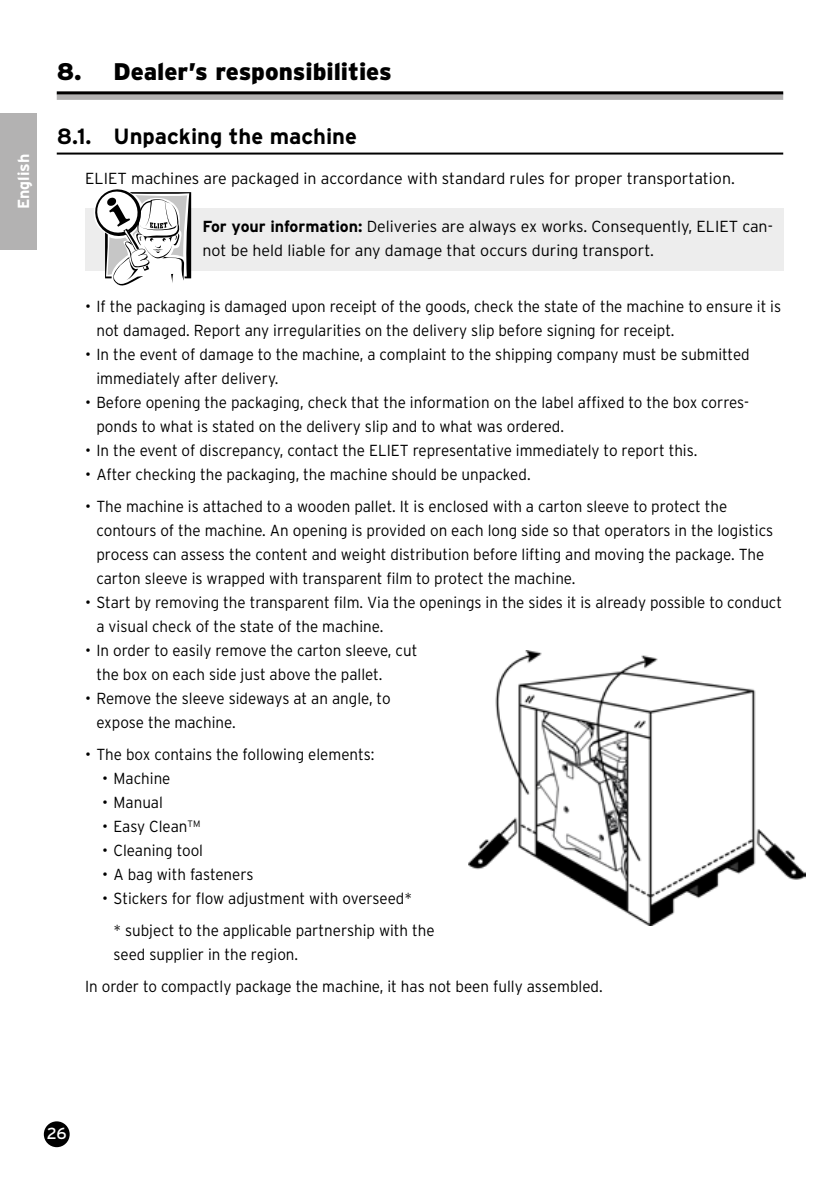
<style>
.page{position:relative;width:840px;height:1191px;background:#fff}
.page>*{position:absolute;margin:0;border:0;box-sizing:border-box;transform-origin:0 0}
.t1{font:900 24px "Interstate";color:#000}
.t2{font:700 22px "Interstate";color:#000}
.t3{font:300 16px/24px "Interstate";color:#000}
.t4{font:300 16px/32px "Interstate";color:#000;scale:.95 1}
.t5{font:700 16px "Interstate";color:#fff}
.t6{font:16px "Interstate";color:#fff}
.s1{font-weight:700}
</style>
<div class="page">
<div style="left:45px;top:1122px;width:24px;height:24px;background:#000;border-radius:50%"></div>
<div style="left:44px;top:1121px;width:26px;height:26px;border:2px solid #000;border-radius:50%"></div>
<div style="left:0;top:113px;width:37px;height:136px;background:#b3b2b2"></div>
<div style="left:57px;top:94px;width:725px;height:6px;background:#b3b2b2"></div>
<hr style="left:57px;top:91px;width:725px;height:3px;background:#000">
<hr style="left:57px;top:153px;width:725px;height:2px;background:#000">
<div style="left:85px;top:208px;width:697px;height:63px;background:#ededed"></div>
<img style="left:468px;top:650px;width:337px;height:275px">
<svg style="left:94px;top:189px;width:97px;height:97px"></svg>
<p class="t5" style="left:14px;top:209px;width:57px;rotate:-90deg">English</p>
<h1 class="t1" style="left:57px;top:57px;width:336px">8. Dealer’s responsibilities</h1>
<h2 class="t2" style="left:57px;top:123px;width:301px">8.1. Unpacking the machine</h2>
<p class="t3" style="left:85px;top:166px;width:651px">ELIET machines are packaged in accordance with standard rules for proper transportation.</p>
<p class="t3" style="left:202px;top:214px;width:571px"><span class="s1">For your information:</span> Deliveries are always ex works. Consequently, ELIET can&shy;not be held liable for any damage that occurs during transport.</p>
<p class="t3" style="left:96px;top:294px;width:685px;text-indent:-11px">• If the packaging is damaged upon receipt of the goods, check the state of the machine to ensure it is not damaged. Report any irregularities on the delivery slip before signing for receipt.</p>
<p class="t3" style="left:96px;top:342px;width:654px;text-indent:-11px">• In the event of damage to the machine, a complaint to the shipping company must be submitted immediately after delivery.</p>
<p class="t3" style="left:96px;top:390px;width:653px;text-indent:-11px">• Before opening the packaging, check that the information on the label affixed to the box corres&shy;ponds to what is stated on the delivery slip and to what was ordered.</p>
<p class="t3" style="left:85px;top:438px;width:613px">• In the event of discrepancy, contact the ELIET representative immediately to report this.</p>
<p class="t3" style="left:85px;top:462px;width:447px">• After checking the packaging, the machine should be unpacked.</p>
<p class="t3" style="left:96px;top:494px;width:678px;text-indent:-11px">• The machine is attached to a wooden pallet. It is enclosed with a carton sleeve to protect the contours of the machine. An opening is provided on each long side so that operators in the logistics process can assess the content and weight distribution before lifting and moving the package. The carton sleeve is wrapped with transparent film to protect the machine.</p>
<p class="t3" style="left:96px;top:590px;width:686px;text-indent:-11px">• Start by removing the transparent film. Via the openings in the sides it is already possible to conduct a visual check of the state of the machine.</p>
<p class="t3" style="left:96px;top:638px;width:322px;text-indent:-11px">• In order to easily remove the carton sleeve, cut the box on each side just above the pallet.</p>
<p class="t3" style="left:96px;top:686px;width:295px;text-indent:-11px">• Remove the sleeve sideways at an angle, to expose the machine.</p>
<p class="t3" style="left:85px;top:742px;width:291px">• The box contains the following elements:</p>
<p class="t3" style="left:102px;top:766px;width:70px">• Machine</p>
<p class="t3" style="left:102px;top:790px;width:62px">• Manual</p>
<p class="t3" style="left:102px;top:814px;width:100px">• Easy Clean<sup>TM</sup></p>
<p class="t3" style="left:102px;top:838px;width:102px">• Cleaning tool</p>
<p class="t3" style="left:102px;top:862px;width:153px">• A bag with fasteners</p>
<p class="t3" style="left:113px;top:882px;width:322px;line-height:32px;text-indent:-11px">• Stickers for flow adjustment with overseed*<br>* subject to the applicable partnership with the</p>
<p class="t4" style="left:85px;top:938px;width:546px;text-indent:28px">seed supplier in the region.<br>In order to compactly package the machine, it has not been fully assembled.</p>
<p class="t6" style="left:47px;top:1124px;width:21px">26</p>
</div>
